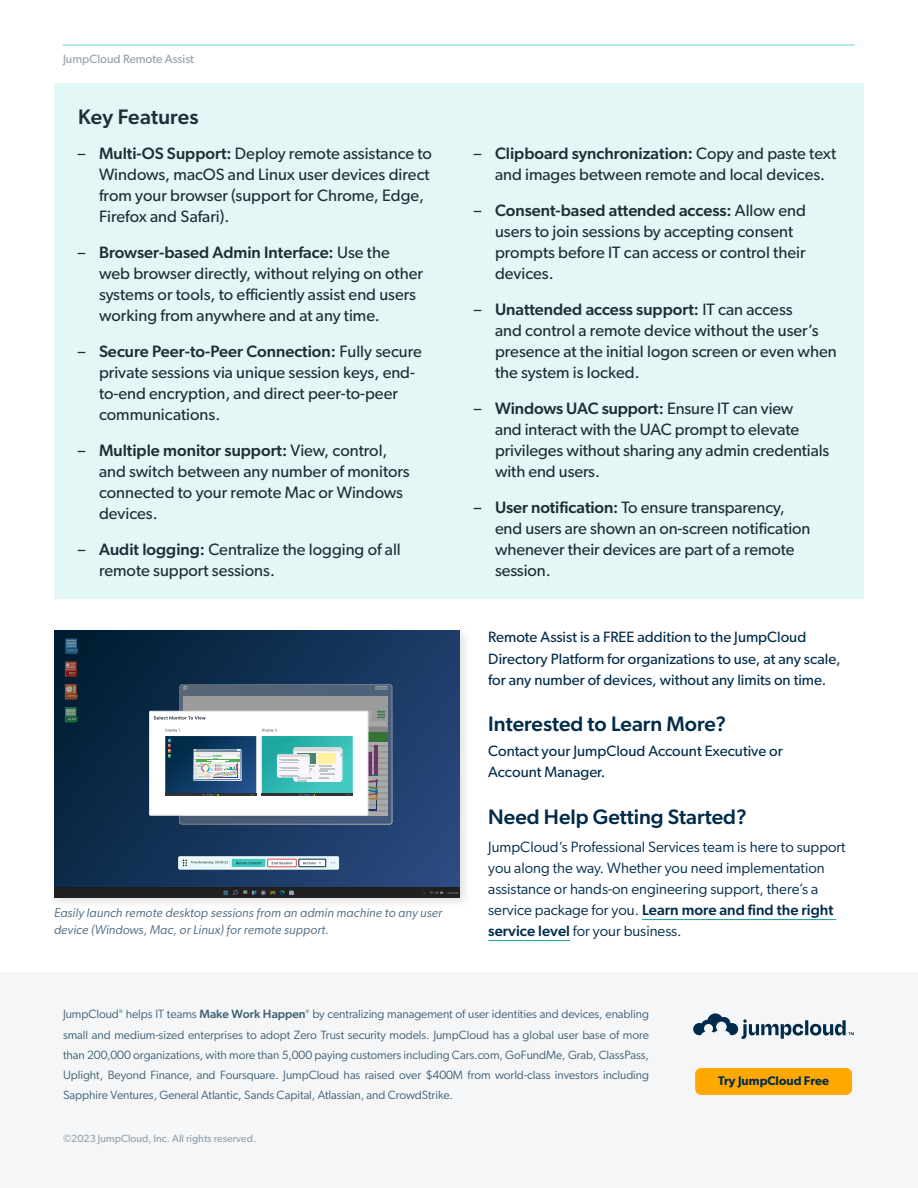
<style>
.page{position:relative;width:918px;height:1188px;background:#fff}
.page>*{position:absolute;margin:0;border:0;box-sizing:border-box;transform-origin:0 0}
.t1{font:500 21px "Gibson";color:#002b49}
.t2{font:500 21px "Gibson";letter-spacing:.01em;color:#202d38}
.t3{font:16.5px/21px "Gibson";color:#202d38}
.t4{font:15px/21px "Gibson";color:#002b49}
.t5{font:15px/21.3px "Gibson";color:#002b49}
.t6{font:italic 12.75px/16.5px "Gibson";letter-spacing:.01em;color:#4d6a7f}
.t7{font:600 12.45px "Gibson";color:#002b49}
.t8{font:12px/20.2px "Gibson";letter-spacing:-.005em;color:#002b49;text-align:justify}
.t9{font:500 12px "Gibson";letter-spacing:-.005em;color:#002b49}
.t10{font:12px "Gibson";color:#8fa0ad}
.t11{font:10.5px "Gibson";color:#8fa0ad}
.t12{font:5.25px "Gibson";color:#002b49}
.s1{font-weight:500}
.s2{font-weight:400}
</style>
<div class="page">
<hr style="left:63px;top:44px;width:792px;height:2px;background:#a0e3e1">
<div style="left:0;top:973px;width:918px;height:215px;background:#f4f6f7"></div>
<div style="left:695px;top:1068px;width:157px;height:27px;background:#ffa800;border-radius:6px"></div>
<svg style="left:693px;top:1013px;width:161px;height:26px"></svg>
<div style="left:54px;top:83px;width:810px;height:515px;background:#e2f7f6"></div>
<hr style="left:642px;top:919px;width:194px;height:1px;background:#14a19c">
<hr style="left:488px;top:940px;width:82px;height:1px;background:#14a19c">
<div style="left:49px;top:625px;width:423px;height:285px;background:#000;opacity:.12"></div>
<svg style="left:54px;top:630px;width:406px;height:268px;background:#183455"></svg>
<svg style="left:179px;top:857px;width:160px;height:12px"></svg>
<div style="left:179px;top:857px;width:160px;height:12px;border:1px solid #e6f8f2"></div>
<svg style="left:232px;top:859px;width:33px;height:8px"></svg>
<svg style="left:236px;top:862px;width:25px;height:2px"></svg>
<svg style="left:268px;top:859px;width:28px;height:8px"></svg>
<svg style="left:272px;top:862px;width:20px;height:2px"></svg>
<div style="left:267px;top:859px;width:30px;height:8px;border:1px solid #e54852"></div>
<svg style="left:299px;top:859px;width:27px;height:8px"></svg>
<svg style="left:303px;top:862px;width:18px;height:2px"></svg>
<div style="left:299px;top:859px;width:27px;height:8px;border:1px solid #002b49"></div>
<svg style="left:183px;top:860px;width:45px;height:6px"></svg>
<svg style="left:154px;top:684px;width:238px;height:140px"></svg>
<p class="t10" style="left:63px;top:52px;width:133px">JumpCloud Remote Assist</p>
<p class="t2" style="left:78px;top:104px;width:122px">Key Features</p>
<p class="t3" style="left:99px;top:142px;width:335px;text-indent:-21px">– <span class="s1">Multi-OS Support:</span> Deploy remote assistance to Windows, macOS and Linux user devices direct from your browser (support for Chrome, Edge, Firefox and Safari).</p>
<p class="t3" style="left:99px;top:241px;width:326px;text-indent:-21px">– <span class="s1">Browser-based Admin Interface:</span> Use the web browser directly, without relying on other systems or tools, to efficiently assist end users working from anywhere and at any time.</p>
<p class="t3" style="left:99px;top:340px;width:324px;text-indent:-21px">– <span class="s1">Secure Peer-to-Peer Connection:</span> Fully secure private sessions via unique session keys, end&shy;to-end encryption, and direct peer-to-peer communications.</p>
<p class="t3" style="left:99px;top:439px;width:312px;text-indent:-21px">– <span class="s1">Multiple monitor support:</span> View, control, and switch between any number of monitors connected to your remote Mac or Windows devices.</p>
<p class="t3" style="left:99px;top:538px;width:303px;text-indent:-21px">– <span class="s1">Audit logging:</span> Centralize the logging of all remote support sessions.</p>
<p class="t6" style="left:54px;top:904px;width:390px">Easily launch remote desktop sessions from an admin machine to any user device (Windows, Mac, or Linux) for remote support.</p>
<p class="t3" style="left:495px;top:142px;width:343px;text-indent:-21px">– <span class="s1">Clipboard synchronization:</span> Copy and paste text and images between remote and local devices.</p>
<p class="t3" style="left:495px;top:199px;width:313px;text-indent:-21px">– <span class="s1">Consent-based attended access:</span> Allow end users to join sessions by accepting consent prompts before IT can access or control their devices.</p>
<p class="t3" style="left:495px;top:298px;width:343px;text-indent:-21px">– <span class="s1">Unattended access support:</span> IT can access<br>and control a remote device without the user’s presence at the initial logon screen or even when the system is locked.</p>
<p class="t3" style="left:495px;top:397px;width:336px;text-indent:-21px">– <span class="s1">Windows UAC support:</span> Ensure IT can view<br>and interact with the UAC prompt to elevate privileges without sharing any admin credentials with end users.</p>
<p class="t3" style="left:495px;top:496px;width:317px;text-indent:-21px">– <span class="s1">User notification:</span> To ensure transparency, end users are shown an on-screen notification whenever their devices are part of a remote session.</p>
<p class="t5" style="left:488px;top:626px;width:354px">Remote Assist is a FREE addition to the JumpCloud<br>Directory Platform for organizations to use, at any scale, for any number of devices, without any limits on time.</p>
<p class="t1" style="left:488px;top:712px;width:239px">Interested to Learn More?</p>
<p class="t5" style="left:488px;top:740px;width:296px">Contact your JumpCloud Account Executive or<br>Account Manager.</p>
<p class="t1" style="left:488px;top:804px;width:260px">Need Help Getting Started?</p>
<p class="t4" style="left:488px;top:836px;width:359px">JumpCloud’s Professional Services team is here to support you along the way. Whether you need implementation assistance or hands-on engineering support, there’s a service package for you. <span class="s1">Learn more and find the right service level</span> for your business.</p>
<p class="t8" style="left:63px;top:1004px;width:57px">JumpCloud</p>
<p class="t12" style="left:119px;top:1008px;width:6px">®</p>
<p class="t9" style="left:126px;top:1007px;width:181px"><span class="s2">helps IT teams</span> Make Work Happen</p>
<p class="t12" style="left:306px;top:1008px;width:6px">®</p>
<p class="t8" style="left:63px;top:1004px;width:588px;text-indent:250px">by centralizing management of user identities and devices, enabling small and medium-sized enterprises to adopt Zero Trust security models. JumpCloud has a global user base of more than 200,000 organizations, with more than 5,000 paying customers including Cars.com, GoFundMe, Grab, ClassPass, Uplight, Beyond Finance, and Foursquare. JumpCloud has raised over $400M from world-class investors including Sapphire Ventures, General Atlantic, Sands Capital, Atlassian, and CrowdStrike.</p>
<p class="t11" style="left:63px;top:1132px;width:195px">©2023 JumpCloud, Inc. All rights reserved.</p>
<p class="t7" style="left:718px;top:1074px;width:113px">Try JumpCloud Free</p>
</div>
